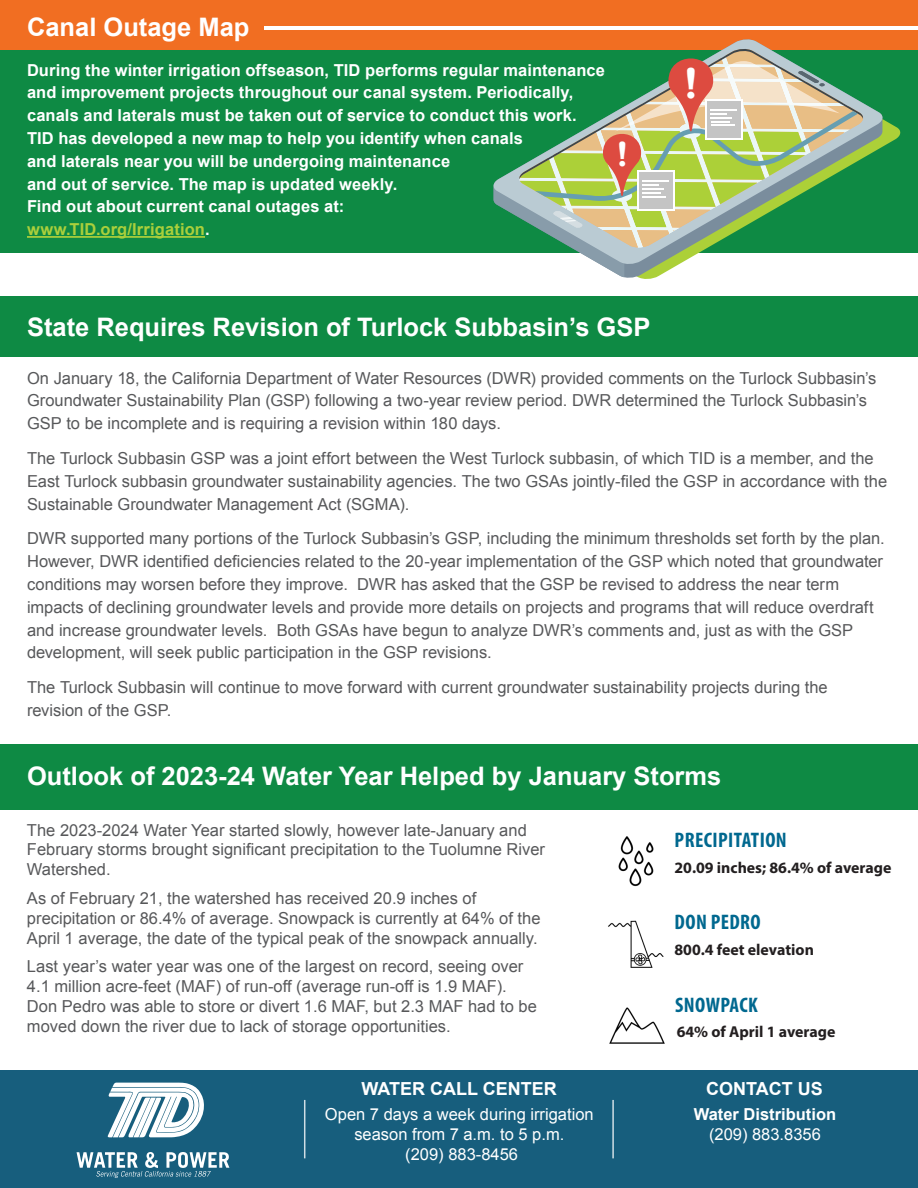
<style>
.page{position:relative;width:918px;height:1188px;background:#fff}
.page>*{position:absolute;margin:0;border:0;box-sizing:border-box;transform-origin:0 0}
.t1{font:40.65px "American Purpose";color:#fff}
.t2{font:32.7px "American Purpose";color:#fff}
.Subtitle{font:700 25.5px "Arial";color:#fff}
.t3{font:700 condensed 21.15px "Myriad Pro";letter-spacing:.02em;color:#00688f}
.t4{font:700 18px "Arial";color:#fff}
.t5{font:16.5px/22.8px "Arial";color:#57585a}
.t6{font:700 16.5px "Arial";letter-spacing:.005em;color:#fff}
.t7{font:16.5px/19.8px "Arial";color:#fff;text-align:center}
.t8{font:700 16.5px "Arial";letter-spacing:.01em;color:#abcf3b}
.List{font:700 15.9px "Myriad Pro";color:#231f20}
.s1{color:#fff}
</style>
<div class="page">
<div style="left:0;top:0;width:918px;height:54px;background:#f16e22"></div>
<div style="left:0;top:50px;width:918px;height:203px;background:#0e8a44"></div>
<hr style="left:27px;top:236px;width:178px;height:2px;background:#abcf3b">
<svg style="left:726px;top:39px;width:158px;height:118px"></svg>
<svg style="left:494px;top:48px;width:371px;height:229px"></svg>
<hr style="left:265px;top:27px;width:653px;height:3px;background:#fff">
<div style="left:0;top:744px;width:918px;height:65px;background:#0e8a44"></div>
<div style="left:0;top:297px;width:918px;height:60px;background:#0e8a44"></div>
<img style="left:618px;top:836px;width:36px;height:51px">
<img style="left:608px;top:920px;width:56px;height:48px">
<img style="left:609px;top:1007px;width:56px;height:37px">
<div style="left:0;top:1070px;width:918px;height:118px;background:#175e7d"></div>
<hr style="left:304px;top:1100px;width:1px;height:58px;background:#fff">
<hr style="left:612px;top:1100px;width:2px;height:58px;background:#fff">
<svg style="left:108px;top:1083px;width:96px;height:54px"></svg>
<svg style="left:77px;top:1152px;width:152px;height:26px"></svg>
<p class="Subtitle" style="left:27px;top:10px;width:224px">Canal Outage Map</p>
<p class="t6" style="left:27px;top:59px;width:580px">During the winter irrigation offseason, TID performs regular maintenance</p>
<p class="t6" style="left:27px;top:82px;width:548px">and improvement projects throughout our canal system. Periodically,</p>
<p class="t6" style="left:27px;top:105px;width:551px">canals and laterals must be taken out of service to conduct this work.</p>
<p class="t6" style="left:27px;top:127px;width:498px">TID has developed a new map to help you identify when canals</p>
<p class="t6" style="left:27px;top:150px;width:425px">and laterals near you will be undergoing maintenance</p>
<p class="t6" style="left:27px;top:173px;width:372px">and out of service. The map is updated weekly.</p>
<p class="t6" style="left:27px;top:196px;width:319px">Find out about current canal outages at:</p>
<p class="t8" style="left:27px;top:219px;width:184px">www.TID.org/Irrigation<span class="s1">.</span></p>
<p class="t2" style="left:618px;top:141px;width:9px">!</p>
<p class="Subtitle" style="left:27px;top:311px;width:625px">State Requires Revision of Turlock Subbasin’s GSP</p>
<p class="t1" style="left:686px;top:68px;width:11px">!</p>
<p class="t5" style="left:27px;top:367px;width:851px">On January 18, the California Department of Water Resources (DWR) provided comments on the Turlock Subbasin’s<br>Groundwater Sustainability Plan (GSP) following a two-year review period. DWR determined the Turlock Subbasin’s<br>GSP to be incomplete and is requiring a revision within 180 days.</p>
<p class="t5" style="left:27px;top:447px;width:862px">The Turlock Subbasin GSP was a joint effort between the West Turlock subbasin, of which TID is a member, and the<br>East Turlock subbasin groundwater sustainability agencies. The two GSAs jointly-filed the GSP in accordance with the<br>Sustainable Groundwater Management Act (SGMA).</p>
<p class="t5" style="left:27px;top:527px;width:859px">DWR supported many portions of the Turlock Subbasin’s GSP, including the minimum thresholds set forth by the plan.<br>However, DWR identified deficiencies related to the 20-year implementation of the GSP which noted that groundwater conditions may worsen before they improve. DWR has asked that the GSP be revised to address the near term impacts of declining groundwater levels and provide more details on projects and programs that will reduce overdraft and increase groundwater levels. Both GSAs have begun to analyze DWR’s comments and, just as with the GSP development, will seek public participation in the GSP revisions.</p>
<p class="t5" style="left:27px;top:676px;width:802px">The Turlock Subbasin will continue to move forward with current groundwater sustainability projects during the revision of the GSP.</p>
<p class="Subtitle" style="left:27px;top:759px;width:696px">Outlook of 2023-24 Water Year Helped by January Storms</p>
<p class="t5" style="left:27px;top:820px;width:520px;line-height:19.8px">The 2023-2024 Water Year started slowly, however late-January and<br>February storms brought significant precipitation to the Tuolumne River<br>Watershed.</p>
<p class="t5" style="left:27px;top:889px;width:515px;line-height:19.8px">As of February 21, the watershed has received 20.9 inches of precipitation or 86.4% of average. Snowpack is currently at 64% of the<br>April 1 average, the date of the typical peak of the snowpack annually.</p>
<p class="t5" style="left:27px;top:957px;width:511px;line-height:19.8px">Last year’s water year was one of the largest on record, seeing over 4.1 million acre-feet (MAF) of run-off (average run-off is 1.9 MAF).<br>Don Pedro was able to store or divert 1.6 MAF, but 2.3 MAF had to be moved down the river due to lack of storage opportunities.</p>
<p class="t3" style="left:675px;top:827px;width:114px">PRECIPITATION</p>
<p class="List" style="left:674px;top:857px;width:218px">20.09 inches; 86.4% of average</p>
<p class="t3" style="left:675px;top:909px;width:88px">DON PEDRO</p>
<p class="List" style="left:674px;top:939px;width:141px">800.4 feet elevation</p>
<p class="t3" style="left:675px;top:991px;width:84px">SNOWPACK</p>
<p class="List" style="left:677px;top:1022px;width:160px">64% of April 1 average</p>
<p class="t4" style="left:362px;top:1076px;width:197px">WATER CALL CENTER</p>
<p class="t4" style="left:706px;top:1076px;width:118px">CONTACT US</p>
<p class="t7" style="left:325px;top:1105px;width:270px">Open 7 days a week during irrigation season from 7 a.m. to 5 p.m.<br>(209) 883-8456</p>
<p class="t6" style="left:694px;top:1104px;width:144px">Water Distribution</p>
<p class="t7" style="left:709px;top:1125px;width:113px">(209) 883.8356</p>
</div>
